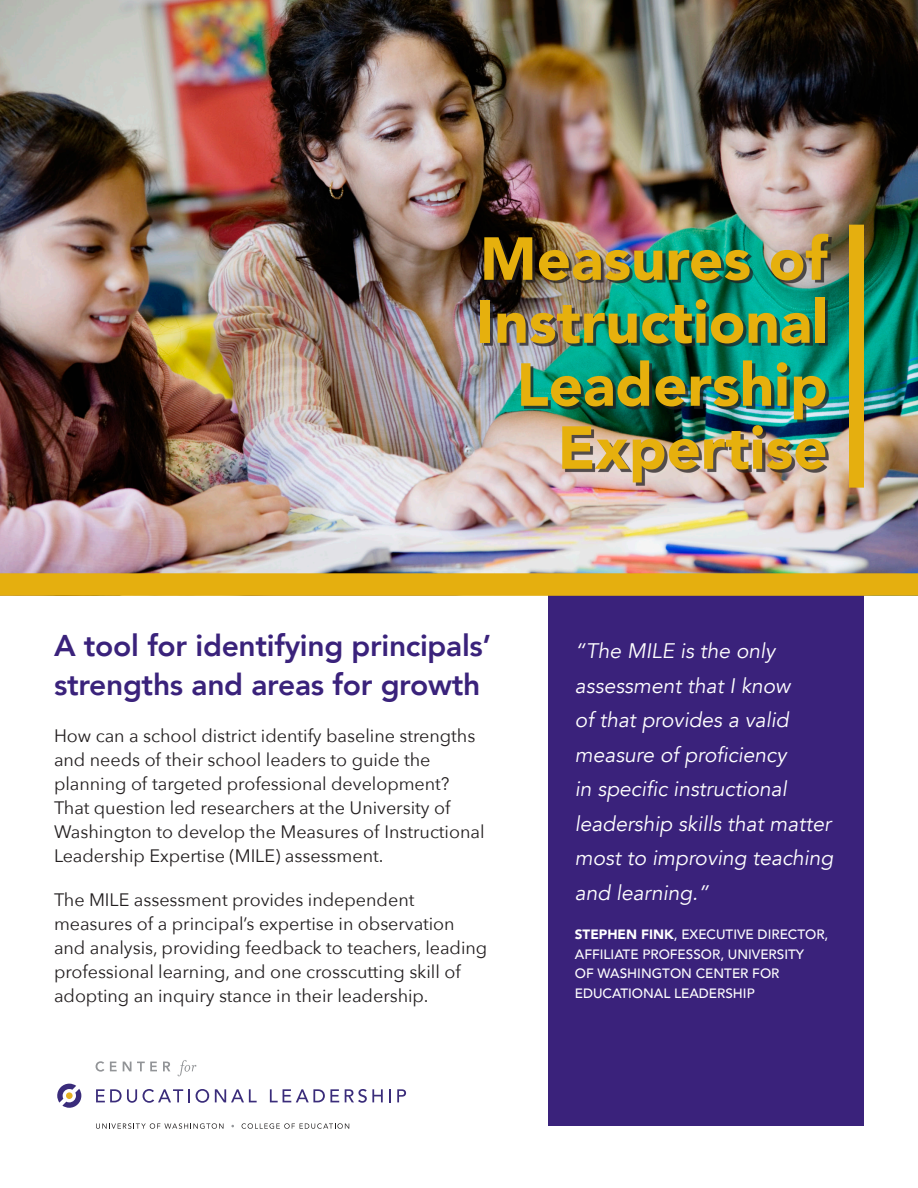
<style>
.page{position:relative;width:918px;height:1188px;background:#fff}
.page>*{position:absolute;margin:0;border:0;box-sizing:border-box;transform-origin:0 0}
.t1{font:900 60px/63px "Avenir";color:#e6b00d;text-align:right}
.t2{font:800 30px/39px "Avenir";letter-spacing:-.01em;color:#3a227b}
.t3{font:italic 21px/34.5px "Avenir";color:#fff}
.t4{font:18px/24px "Avenir Next";color:#231f20}
.t5{font:500 13.5px/19.5px "Avenir";color:#fff}
.s1{font-weight:900}
</style>
<div class="page">
<img style="left:0;top:0;width:918px;height:573px">
<div style="left:548px;top:594px;width:315px;height:532px;background:#3a227b"></div>
<div style="left:484px;top:237px;width:348px;height:249px;background:#231f20;opacity:.75"></div>
<div style="left:849px;top:225px;width:15px;height:263px;background:#e5af0f"></div>
<div style="left:0;top:573px;width:918px;height:23px;background:#e5af0f"></div>
<svg style="left:96px;top:1061px;width:8px;height:11px"></svg>
<svg style="left:110px;top:1062px;width:7px;height:9px"></svg>
<svg style="left:123px;top:1062px;width:34px;height:9px"></svg>
<svg style="left:163px;top:1062px;width:7px;height:9px"></svg>
<svg style="left:177px;top:1060px;width:19px;height:16px"></svg>
<svg style="left:96px;top:1089px;width:41px;height:14px"></svg>
<svg style="left:143px;top:1089px;width:47px;height:14px"></svg>
<svg style="left:196px;top:1089px;width:13px;height:14px"></svg>
<svg style="left:215px;top:1089px;width:42px;height:13px"></svg>
<svg style="left:270px;top:1089px;width:69px;height:13px"></svg>
<svg style="left:345px;top:1089px;width:38px;height:14px"></svg>
<svg style="left:389px;top:1089px;width:2px;height:13px"></svg>
<svg style="left:397px;top:1089px;width:9px;height:13px"></svg>
<svg style="left:57px;top:1084px;width:24px;height:24px"></svg>
<div style="left:66px;top:1092px;width:7px;height:7px;background:#e5b021;border-radius:50%"></div>
<svg style="left:96px;top:1123px;width:127px;height:6px"></svg>
<svg style="left:242px;top:1123px;width:107px;height:6px"></svg>
<p class="t1" style="left:480px;top:226px;width:349px">Measures of</p>
<p class="t1" style="left:477px;top:289px;width:353px">Instructional<br>Leadership<br>Expertise</p>
<p class="t2" style="left:54px;top:627px;width:439px">A tool for identifying principals’ strengths and areas for growth</p>
<p class="t3" style="left:575px;top:634px;width:260px">“The MILE is the only assessment that I know<br>of that provides a valid measure of proficiency<br>in specific instructional leadership skills that matter most to improving teaching and learning.”</p>
<p class="t5" style="left:575px;top:924px;width:255px"><span class="s1">STEPHEN FINK</span>, EXECUTIVE DIRECTOR,<br>AFFILIATE PROFESSOR, UNIVERSITY<br>OF WASHINGTON CENTER FOR<br>EDUCATIONAL LEADERSHIP</p>
<p class="t4" style="left:54px;top:723px;width:432px">How can a school district identify baseline strengths and needs of their school leaders to guide the planning of targeted professional development?<br>That question led researchers at the University of Washington to develop the Measures of Instructional Leadership Expertise (MILE) assessment.</p>
<p class="t4" style="left:54px;top:887px;width:435px">The MILE assessment provides independent measures of a principal’s expertise in observation and analysis, providing feedback to teachers, leading professional learning, and one crosscutting skill of adopting an inquiry stance in their leadership.</p>
</div>
